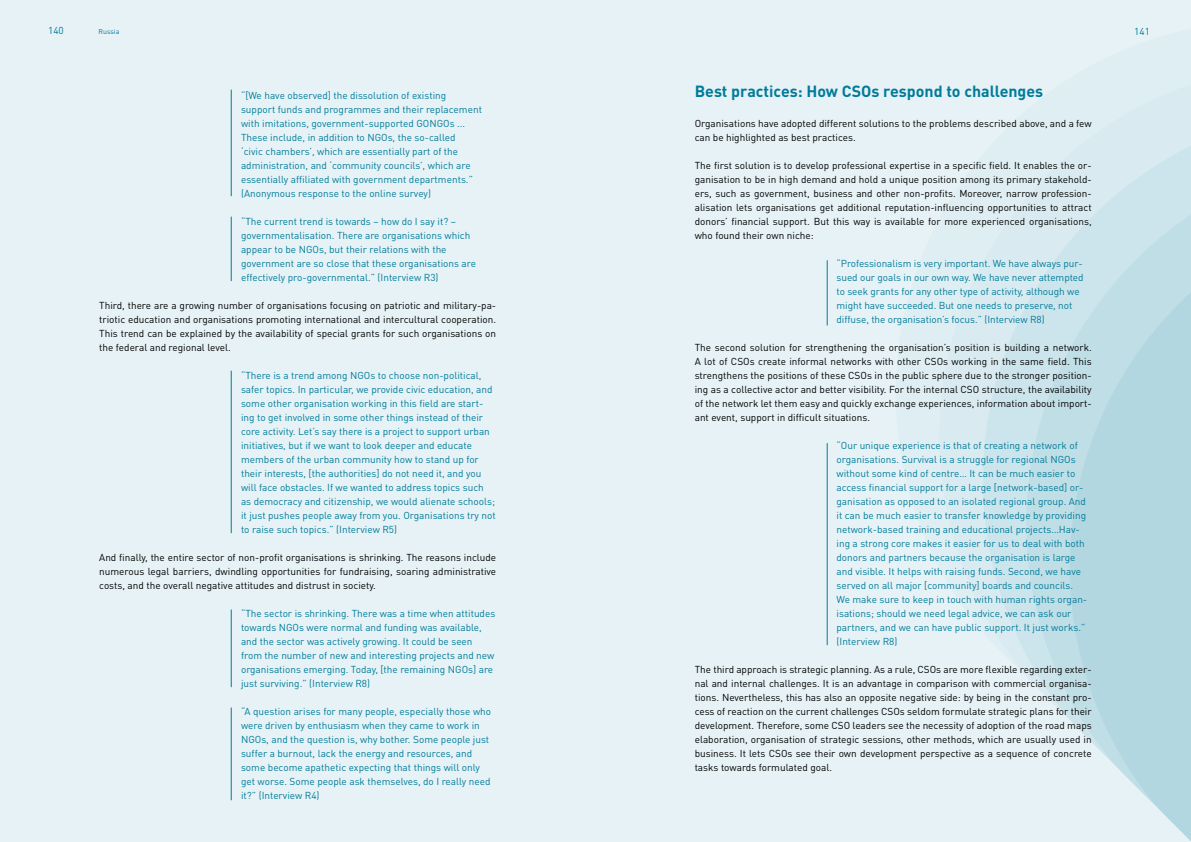
<style>
.page{position:relative;width:1191px;height:842px;background:#fff}
.page>*{position:absolute;margin:0;border:0;box-sizing:border-box;transform-origin:0 0}
.t1{font:700 16px "DIN Pro";color:#007b9a}
.t2{font:10px/14px "DIN Pro";color:#007b9a}
.t3{font:10px/14px "DIN Pro";color:#000;text-align:justify}
.t4{font:7px "DIN Pro";color:#007b9a}
</style>
<div class="page">
<div style="left:0;top:0;width:595px;height:842px;background:#e6f2f5"></div>
<div style="left:595px;top:0;width:596px;height:842px;background:#e6f2f5"></div>
<svg style="left:946px;top:87px;width:245px;height:485px"></svg>
<svg style="left:990px;top:138px;width:201px;height:434px;fill:#d9ebf0"></svg>
<svg style="left:1033px;top:191px;width:158px;height:381px;background:#bedde5"></svg>
<svg style="left:965px;top:572px;width:226px;height:269px"></svg>
<hr style="left:231px;top:90px;width:1px;height:106px;background:#007b9a">
<hr style="left:231px;top:217px;width:1px;height:64px;background:#007b9a">
<hr style="left:231px;top:371px;width:1px;height:162px;background:#007b9a">
<hr style="left:231px;top:609px;width:1px;height:78px;background:#007b9a">
<hr style="left:231px;top:707px;width:1px;height:93px;background:#007b9a">
<hr style="left:827px;top:260px;width:1px;height:65px;background:#007b9a">
<hr style="left:827px;top:443px;width:1px;height:202px;background:#007b9a">
<p class="t2" style="left:48px;top:23px;width:17px">140</p>
<p class="t2" style="left:1134px;top:24px;width:17px">141</p>
<p class="t4" style="left:99px;top:27px;width:22px">Russia</p>
<p class="t2" style="left:241px;top:88px;width:242px">“[We have observed] the dissolution of existing support funds and programmes and their replacement with imitations, government-supported GONGOs ...<br>These include, in addition to NGOs, the so-called<br>‘civic chambers’, which are essentially part of the administration, and ‘community councils’, which are essentially affiliated with government departments.” (Anonymous response to the online survey)</p>
<p class="t2" style="left:241px;top:214px;width:236px">“The current trend is towards – how do I say it? – governmentalisation. There are organisations which appear to be NGOs, but their relations with the government are so close that these organisations are effectively pro-governmental.” (Interview R3)</p>
<p class="t3" style="left:99px;top:298px;width:398px">Third, there are a growing number of organisations focusing on patriotic and military-pa&shy;triotic education and organisations promoting international and intercultural cooperation.<br>This trend can be explained by the availability of special grants for such organisations on the federal and regional level.</p>
<p class="t2" style="left:241px;top:368px;width:256px">“There is a trend among NGOs to choose non-political, safer topics. In particular, we provide civic education, and some other organisation working in this field are start&shy;ing to get involved in some other things instead of their core activity. Let’s say there is a project to support urban initiatives, but if we want to look deeper and educate members of the urban community how to stand up for their interests, [the authorities] do not need it, and you will face obstacles. If we wanted to address topics such as democracy and citizenship, we would alienate schools; it just pushes people away from you. Organisations try not to raise such topics.” (Interview R5)</p>
<p class="t3" style="left:99px;top:550px;width:398px">And finally, the entire sector of non-profit organisations is shrinking. The reasons include numerous legal barriers, dwindling opportunities for fundraising, soaring administrative costs, and the overall negative attitudes and distrust in society.</p>
<p class="t2" style="left:241px;top:606px;width:256px">“The sector is shrinking. There was a time when attitudes towards NGOs were normal and funding was available, and the sector was actively growing. It could be seen from the number of new and interesting projects and new organisations emerging. Today, [the remaining NGOs] are just surviving.” (Interview R8)</p>
<p class="t2" style="left:241px;top:704px;width:252px">“A question arises for many people, especially those who were driven by enthusiasm when they came to work in NGOs, and the question is, why bother. Some people just suffer a burnout, lack the energy and resources, and some become apathetic expecting that things will only get worse. Some people ask themselves, do I really need it?” (Interview R4)</p>
<h1 class="t1" style="left:694px;top:81px;width:350px">Best practices: How CSOs respond to challenges</h1>
<p class="t3" style="left:694px;top:116px;width:398px">Organisations have adopted different solutions to the problems described above, and a few can be highlighted as best practices.</p>
<p class="t3" style="left:694px;top:158px;width:398px">The first solution is to develop professional expertise in a specific field. It enables the or&shy;ganisation to be in high demand and hold a unique position among its primary stakehold&shy;ers, such as government, business and other non-profits. Moreover, narrow profession&shy;alisation lets organisations get additional reputation-influencing opportunities to attract donors’ financial support. But this way is available for more experienced organisations, who found their own niche:</p>
<p class="t2" style="left:836px;top:256px;width:249px">“Professionalism is very important. We have always pur&shy;sued our goals in our own way. We have never attempted to seek grants for any other type of activity, although we might have succeeded. But one needs to preserve, not diffuse, the organisation’s focus.” (Interview R8)</p>
<p class="t3" style="left:694px;top:340px;width:398px">The second solution for strengthening the organisation’s position is building a network.<br>A lot of CSOs create informal networks with other CSOs working in the same field. This strengthens the positions of these CSOs in the public sphere due to the stronger position&shy;ing as a collective actor and better visibility. For the internal CSO structure, the availability of the network let them easy and quickly exchange experiences, information about import&shy;ant event, support in difficult situations.</p>
<p class="t2" style="left:836px;top:438px;width:252px">“Our unique experience is that of creating a network of organisations. Survival is a struggle for regional NGOs without some kind of centre… It can be much easier to access financial support for a large [network-based] or&shy;ganisation as opposed to an isolated regional group. And it can be much easier to transfer knowledge by providing network-based training and educational projects…Hav&shy;ing a strong core makes it easier for us to deal with both donors and partners because the organisation is large and visible. It helps with raising funds. Second, we have served on all major [community] boards and councils.<br>We make sure to keep in touch with human rights organ&shy;isations; should we need legal advice, we can ask our partners, and we can have public support. It just works.” (Interview R8)</p>
<p class="t3" style="left:694px;top:662px;width:398px">The third approach is strategic planning. As a rule, CSOs are more flexible regarding exter&shy;nal and internal challenges. It is an advantage in comparison with commercial organisa&shy;tions. Nevertheless, this has also an opposite negative side: by being in the constant pro&shy;cess of reaction on the current challenges CSOs seldom formulate strategic plans for their development. Therefore, some CSO leaders see the necessity of adoption of the road maps elaboration, organisation of strategic sessions, other methods, which are usually used in business. It lets CSOs see their own development perspective as a sequence of concrete tasks towards formulated goal.</p>
</div>
